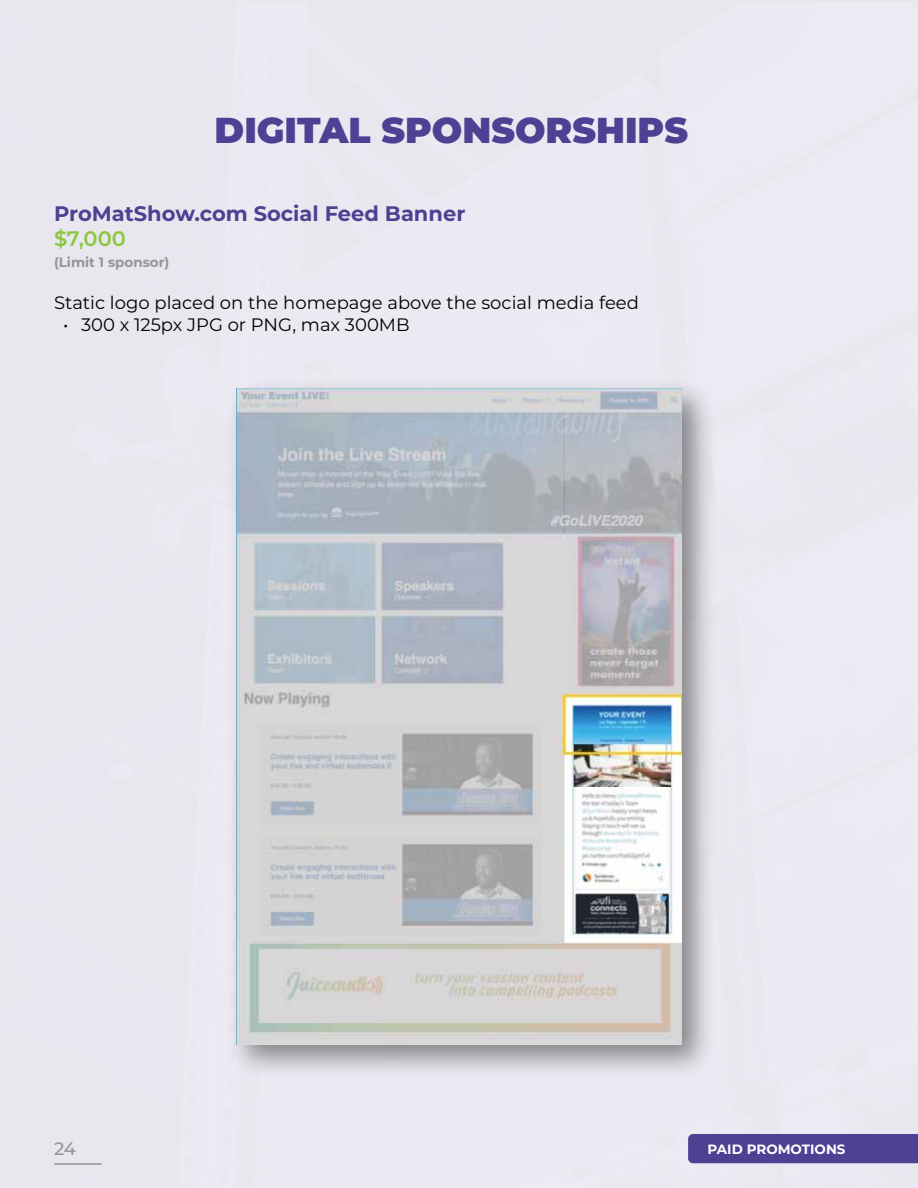
<style>
.page{position:relative;width:918px;height:1188px;background:#ebe9f1}
.page>*{position:absolute;margin:0;border:0;box-sizing:border-box;transform-origin:0 0}
.t1{font:900 36px "Montserrat";color:#4e4093}
.t2{font:700 21px "Montserrat";color:#4e4093}
.t3{font:600 21px "Montserrat";color:#8dc63f}
.t4{font:18px "Montserrat";color:#000}
.t5{font:500 18px "Montserrat Alternates";color:#939598}
.t6{font:700 13.5px "Montserrat";color:#939598}
.t7{font:700 13.5px "Montserrat";color:#fff}
</style>
<div class="page">
<div style="left:688px;top:1134px;width:230px;height:29px;background:#4e4093"></div>
<hr style="left:54px;top:1163px;width:48px;height:2px;background:#939598">
<div style="left:226px;top:378px;width:491px;height:702px;background:#000;opacity:.44"></div>
<img style="left:237px;top:388px;width:444px;height:656px">
<h1 class="t1" style="left:215px;top:103px;width:475px">DIGITAL SPONSORSHIPS</h1>
<p class="t2" style="left:54px;top:198px;width:413px">ProMatShow.com Social Feed Banner</p>
<p class="t3" style="left:54px;top:223px;width:73px">$7,000</p>
<p class="t6" style="left:54px;top:252px;width:117px">(Limit 1 sponsor)</p>
<p class="t4" style="left:54px;top:291px;width:587px">Static logo placed on the homepage above the social media feed</p>
<p class="t4" style="left:63px;top:312px;width:348px">• 300 x 125px JPG or PNG, max 300MB</p>
<p class="t5" style="left:54px;top:1136px;width:24px">24</p>
<p class="t7" style="left:708px;top:1140px;width:139px">PAID PROMOTIONS</p>
</div>
